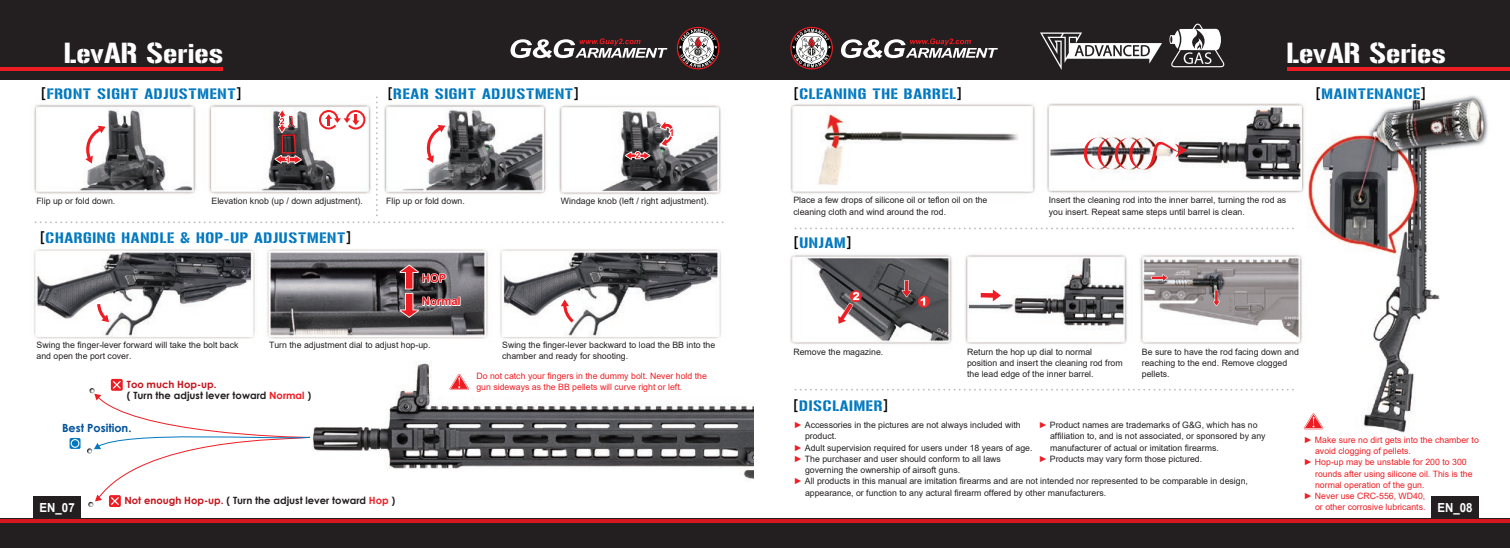
<style>
.page{position:relative;width:1510px;height:548px;background:#fff}
.page>*{position:absolute;margin:0;border:0;box-sizing:border-box;transform-origin:0 0}
.t1{font:28.75px "Gunplay";color:#fff}
.t2{font:15px "Gunplay";letter-spacing:.05em;color:#0078c0}
.t3{font:700 12.5px "Arial";color:#fff;scale:.92 1}
.t4{font:700 11.25px "Century Gothic";color:#01519b}
.t5{font:700 11.25px/23.1px "Arial";color:#ee1d23}
.t6{font:700 10px/10.6px "Century Gothic";color:#231f20}
.t7{font:8.75px/11.2px "Arial";color:#231f20}
.t8{font:8.75px/11.2px "Arial";color:#ee1d23}
.s1{font-family:"DIN Pro";font-weight:500;color:#000}
.s2{color:#c4121a}
.s3{color:#ee1d23}
</style>
<div class="page">
<img style="left:0;top:79px;width:1509px;height:439px">
<div style="left:0;top:0;width:1509px;height:79px;background:#231f20"></div>
<div style="left:0;top:518px;width:1509px;height:29px;background:#231f20"></div>
<hr style="left:0;top:522px;width:1509px;height:1px;background:#d7171f">
<svg style="left:841px;top:38px;width:156px;height:20px"></svg>
<svg style="left:510px;top:38px;width:157px;height:20px"></svg>
<svg style="left:1169px;top:24px;width:55px;height:43px"></svg>
<div style="left:33px;top:495px;width:48px;height:27px;background:#231f20"></div>
<div style="left:1431px;top:495px;width:47px;height:27px;background:#231f20"></div>
<svg style="left:1040px;top:32px;width:122px;height:38px"></svg>
<hr style="left:0;top:519px;width:1509px;height:3px;background:#d7171f">
<svg style="left:677px;top:27px;width:42px;height:42px"></svg>
<svg style="left:790px;top:27px;width:43px;height:42px"></svg>
<hr style="left:0;top:67px;width:222px;height:4px;background:#ee1d23">
<hr style="left:1287px;top:67px;width:222px;height:4px;background:#ee1d23">
<svg style="left:70px;top:438px;width:11px;height:10px"></svg>
<svg style="left:71px;top:439px;width:8px;height:8px"></svg>
<svg style="left:87px;top:379px;width:223px;height:127px"></svg>
<svg style="left:399px;top:264px;width:61px;height:53px;background:#7c6669"></svg>
<svg style="left:449px;top:374px;width:20px;height:16px"></svg>
<svg style="left:1303px;top:413px;width:20px;height:16px"></svg>
<svg style="left:97px;top:304px;width:12px;height:18px"></svg>
<svg style="left:36px;top:97px;width:687px;height:126px"></svg>
<svg style="left:560px;top:299px;width:14px;height:23px"></svg>
<svg style="left:795px;top:227px;width:501px;height:2px"></svg>
<svg style="left:795px;top:388px;width:501px;height:2px"></svg>
<img style="left:1083px;top:128px;width:104px;height:41px">
<svg style="left:918px;top:295px;width:12px;height:12px"></svg>
<svg style="left:920px;top:297px;width:5px;height:8px"></svg>
<svg style="left:850px;top:290px;width:12px;height:12px"></svg>
<svg style="left:980px;top:289px;width:21px;height:12px"></svg>
<svg style="left:837px;top:292px;width:22px;height:32px"></svg>
<svg style="left:901px;top:280px;width:10px;height:17px"></svg>
<svg style="left:1212px;top:290px;width:8px;height:16px"></svg>
<svg style="left:1151px;top:274px;width:16px;height:7px"></svg>
<h1 class="t1" style="left:64px;top:32px;width:161px">LevAR Series</h1>
<h1 class="t1" style="left:1286px;top:32px;width:161px">LevAR Series</h1>
<h2 class="t2" style="left:41px;top:83px;width:202px"><span class="s1">[</span>FRONT SIGHT ADJUSTMENT<span class="s1">]</span></h2>
<h2 class="t2" style="left:387px;top:83px;width:193px"><span class="s1">[</span>REAR SIGHT ADJUSTMENT<span class="s1">]</span></h2>
<h2 class="t2" style="left:793px;top:83px;width:170px"><span class="s1">[</span>CLEANING THE BARREL<span class="s1">]</span></h2>
<h2 class="t2" style="left:1315px;top:83px;width:112px"><span class="s1">[</span>MAINTENANCE<span class="s1">]</span></h2>
<p class="t7" style="left:37px;top:195px;width:80px">Flip up or fold down.</p>
<p class="t7" style="left:211px;top:195px;width:153px">Elevation knob (up / down adjustment).</p>
<p class="t7" style="left:386px;top:195px;width:80px">Flip up or fold down.</p>
<p class="t7" style="left:561px;top:195px;width:149px">Windage knob (left / right adjustment).</p>
<h2 class="t2" style="left:40px;top:227px;width:313px"><span class="s1">[</span>CHARGING HANDLE &amp; HOP-UP ADJUSTMENT<span class="s1">]</span></h2>
<p class="t5" style="left:422px;top:266px;width:40px">HOP<br>Normal</p>
<p class="t7" style="left:793px;top:195px;width:196px">Place a few drops of silicone oil or teflon oil on the cleaning cloth and wind around the rod.</p>
<p class="t7" style="left:1048px;top:195px;width:239px">Insert the cleaning rod into the inner barrel, turning the rod as you insert. Repeat same steps until barrel is clean.</p>
<h2 class="t2" style="left:793px;top:232px;width:60px"><span class="s1">[</span>UNJAM<span class="s1">]</span></h2>
<p class="t7" style="left:37px;top:339px;width:203px">Swing the finger-lever forward will take the bolt back and open the port cover.</p>
<p class="t7" style="left:269px;top:339px;width:163px">Turn the adjustment dial to adjust hop-up.</p>
<p class="t7" style="left:502px;top:339px;width:215px">Swing the finger-lever backward to load the BB into the chamber and ready for shooting.</p>
<p class="t7" style="left:793px;top:346px;width:91px">Remove the magazine.</p>
<p class="t7" style="left:967px;top:346px;width:157px">Return the hop up dial to normal position and insert the cleaning rod from the lead edge of the inner barrel.</p>
<p class="t7" style="left:1141px;top:346px;width:159px">Be sure to have the rod facing down and reaching to the end. Remove clogged pellets.</p>
<p class="t8" style="left:476px;top:370px;width:232px">Do not catch your fingers in the dummy bolt. Never hold the gun sideways as the BB pellets will curve right or left.</p>
<p class="t6" style="left:127px;top:378px;width:186px"><span class="s2">Too much Hop-up.<br></span>( Turn the adjust lever toward <span class="s3">Normal</span> )</p>
<h2 class="t2" style="left:793px;top:395px;width:97px"><span class="s1">[</span>DISCLAIMER<span class="s1">]</span></h2>
<p class="t7" style="left:793px;top:419px;width:229px"><span class="s3">►</span> Accessories in the pictures are not always included with</p>
<p class="t7" style="left:805px;top:430px;width:33px">product.</p>
<p class="t7" style="left:793px;top:441px;width:240px"><span class="s3">►</span> Adult supervision required for users under 18 years of age.</p>
<p class="t7" style="left:793px;top:453px;width:209px"><span class="s3">►</span> The purchaser and user should conform to all laws</p>
<p class="t7" style="left:805px;top:464px;width:157px">governing the ownership of airsoft guns.</p>
<p class="t7" style="left:793px;top:475px;width:456px"><span class="s3">►</span> All products in this manual are imitation firearms and are not intended nor represented to be comparable in design,</p>
<p class="t7" style="left:805px;top:486px;width:303px">appearance, or function to any actural firearm offered by other manufacturers.</p>
<p class="t7" style="left:1038px;top:419px;width:220px"><span class="s3">►</span> Product names are trademarks of G&amp;G, which has no</p>
<p class="t7" style="left:1050px;top:430px;width:217px">affiliation to, and is not associated, or sponsored by any</p>
<p class="t7" style="left:1050px;top:441px;width:170px">manufacturer of actual or imitation firearms.</p>
<p class="t7" style="left:1038px;top:453px;width:165px"><span class="s3">►</span> Products may vary form those pictured.</p>
<p class="t4" style="left:62px;top:419px;width:71px">Best Position.</p>
<p class="t8" style="left:1303px;top:434px;width:176px">► Make sure no dirt gets into the chamber to</p>
<p class="t8" style="left:1315px;top:445px;width:97px">avoid clogging of pellets.</p>
<p class="t8" style="left:1303px;top:456px;width:164px">► Hop-up may be unstable for 200 to 300</p>
<p class="t8" style="left:1315px;top:467px;width:159px">rounds after using silicone oil. This is the</p>
<p class="t8" style="left:1315px;top:479px;width:111px">normal operation of the gun.</p>
<p class="t8" style="left:1303px;top:490px;width:123px">► Never use CRC-556, WD40,</p>
<p class="t8" style="left:1315px;top:501px;width:112px">or other corrosive lubricants.</p>
<p class="t6" style="left:124px;top:494px;width:272px"><span class="s2">Not enough Hop-up.</span> ( Turn the adjust lever toward <span class="s3">Hop</span> )</p>
<h3 class="t3" style="left:40px;top:498px;width:40px">EN_07</h3>
<h3 class="t3" style="left:1437px;top:498px;width:40px">EN_08</h3>
</div>
